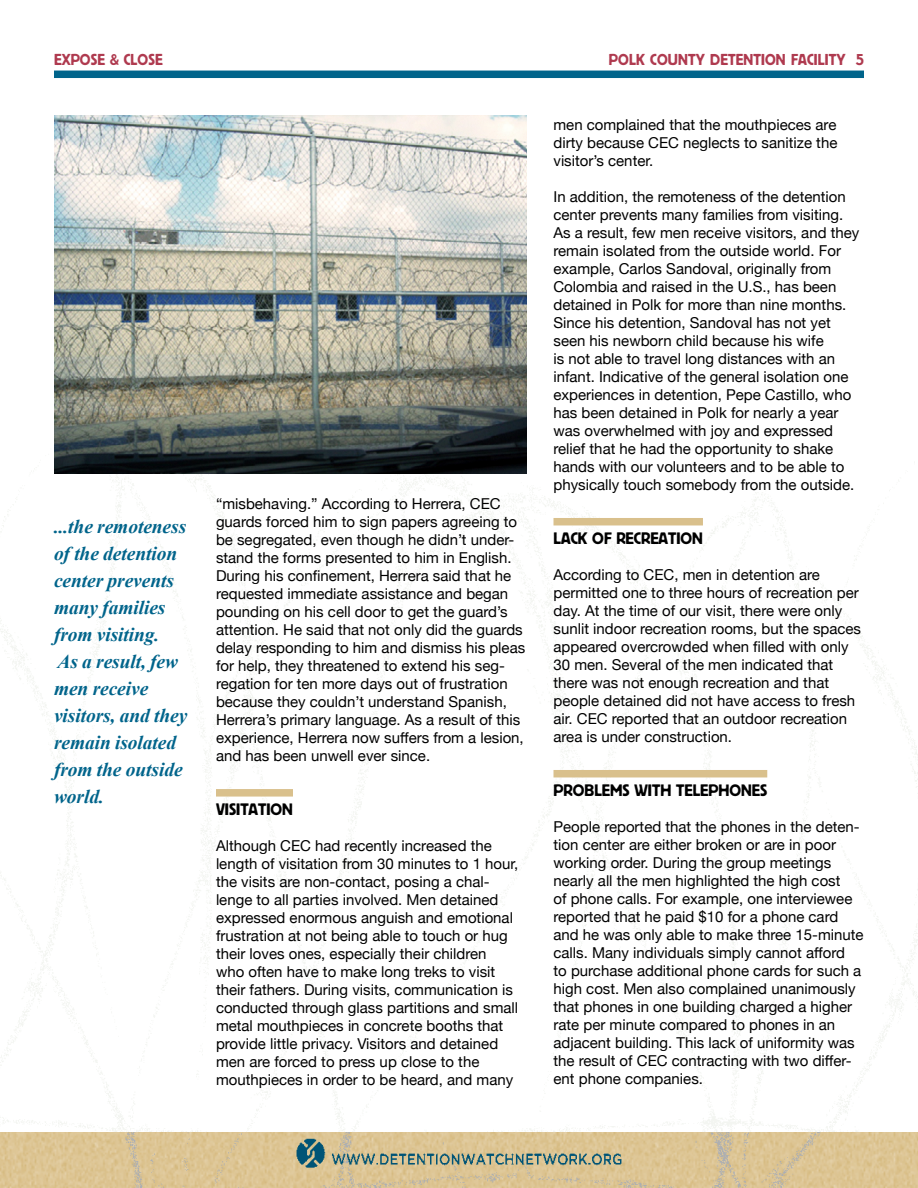
<style>
.page{position:relative;width:918px;height:1188px;background:#fff}
.page>*{position:absolute;margin:0;border:0;box-sizing:border-box;transform-origin:0 0}
.t1{font:italic 700 19.5px/27px "Times New Roman";letter-spacing:-.005em;color:#00648b}
.t2{font:16.5px "Block BE Reg Rev";color:#000}
.t3{font:15.75px "Block BE Reg Rev";letter-spacing:.01em;color:#af3a4f;scale:.96 1}
.t4{font:15px/18px "Helvetica Neue";color:#000}
</style>
<div class="page">
<img style="left:0;top:155px;width:918px;height:978px">
<img style="left:0;top:1133px;width:918px;height:55px">
<img style="left:290px;top:1139px;width:338px;height:29px">
<div style="left:54px;top:71px;width:810px;height:7px;background:#00648b"></div>
<div style="left:216px;top:789px;width:77px;height:8px;background:#d9c08c"></div>
<div style="left:554px;top:518px;width:149px;height:7px;background:#d9c08c"></div>
<div style="left:554px;top:770px;width:213px;height:7px;background:#d9c08c"></div>
<img style="left:54px;top:116px;width:472px;height:357px">
<p class="t3" style="left:54px;top:51px;width:115px">EXPOSE &amp; CLOSE</p>
<p class="t3" style="left:609px;top:51px;width:267px">POLK COUNTY DETENTION FACILITY 5</p>
<h1 class="t1" style="left:54px;top:512px;width:135px">...the remoteness of the detention center prevents many families from visiting.<br>As a result, few men receive visitors, and they remain isolated from the outside world.</h1>
<p class="t4" style="left:216px;top:495px;width:311px">“misbehaving.” According to Herrera, CEC guards forced him to sign papers agreeing to be segregated, even though he didn’t under&shy;stand the forms presented to him in English.<br>During his confinement, Herrera said that he requested immediate assistance and began pounding on his cell door to get the guard’s attention. He said that not only did the guards delay responding to him and dismiss his pleas for help, they threatened to extend his seg&shy;regation for ten more days out of frustration because they couldn’t understand Spanish, Herrera’s primary language. As a result of this experience, Herrera now suffers from a lesion, and has been unwell ever since.</p>
<p class="t2" style="left:216px;top:800px;width:78px">VISITATION</p>
<p class="t4" style="left:216px;top:837px;width:304px">Although CEC had recently increased the length of visitation from 30 minutes to 1 hour, the visits are non-contact, posing a chal&shy;lenge to all parties involved. Men detained expressed enormous anguish and emotional frustration at not being able to touch or hug their loves ones, especially their children who often have to make long treks to visit their fathers. During visits, communication is conducted through glass partitions and small metal mouthpieces in concrete booths that provide little privacy. Visitors and detained men are forced to press up close to the mouthpieces in order to be heard, and many</p>
<p class="t4" style="left:554px;top:116px;width:285px;text-align:justify">men complained that the mouthpieces are dirty because CEC neglects to sanitize the visitor’s center.</p>
<p class="t4" style="left:554px;top:188px;width:307px">In addition, the remoteness of the detention center prevents many families from visiting.<br>As a result, few men receive visitors, and they remain isolated from the outside world. For example, Carlos Sandoval, originally from Colombia and raised in the U.S., has been detained in Polk for more than nine months.<br>Since his detention, Sandoval has not yet seen his newborn child because his wife<br>is not able to travel long distances with an infant. Indicative of the general isolation one experiences in detention, Pepe Castillo, who has been detained in Polk for nearly a year was overwhelmed with joy and expressed relief that he had the opportunity to shake hands with our volunteers and to be able to physically touch somebody from the outside.</p>
<p class="t2" style="left:554px;top:529px;width:151px">LACK OF RECREATION</p>
<p class="t4" style="left:554px;top:566px;width:309px">According to CEC, men in detention are permitted one to three hours of recreation per day. At the time of our visit, there were only sunlit indoor recreation rooms, but the spaces appeared overcrowded when filled with only 30 men. Several of the men indicated that there was not enough recreation and that people detained did not have access to fresh air. CEC reported that an outdoor recreation area is under construction.</p>
<p class="t2" style="left:554px;top:781px;width:215px">PROBLEMS WITH TELEPHONES</p>
<p class="t4" style="left:554px;top:818px;width:312px">People reported that the phones in the deten&shy;tion center are either broken or are in poor working order. During the group meetings nearly all the men highlighted the high cost<br>of phone calls. For example, one interviewee reported that he paid $10 for a phone card and he was only able to make three 15-minute calls. Many individuals simply cannot afford<br>to purchase additional phone cards for such a high cost. Men also complained unanimously that phones in one building charged a higher rate per minute compared to phones in an adjacent building. This lack of uniformity was the result of CEC contracting with two differ&shy;ent phone companies.</p>
</div>
